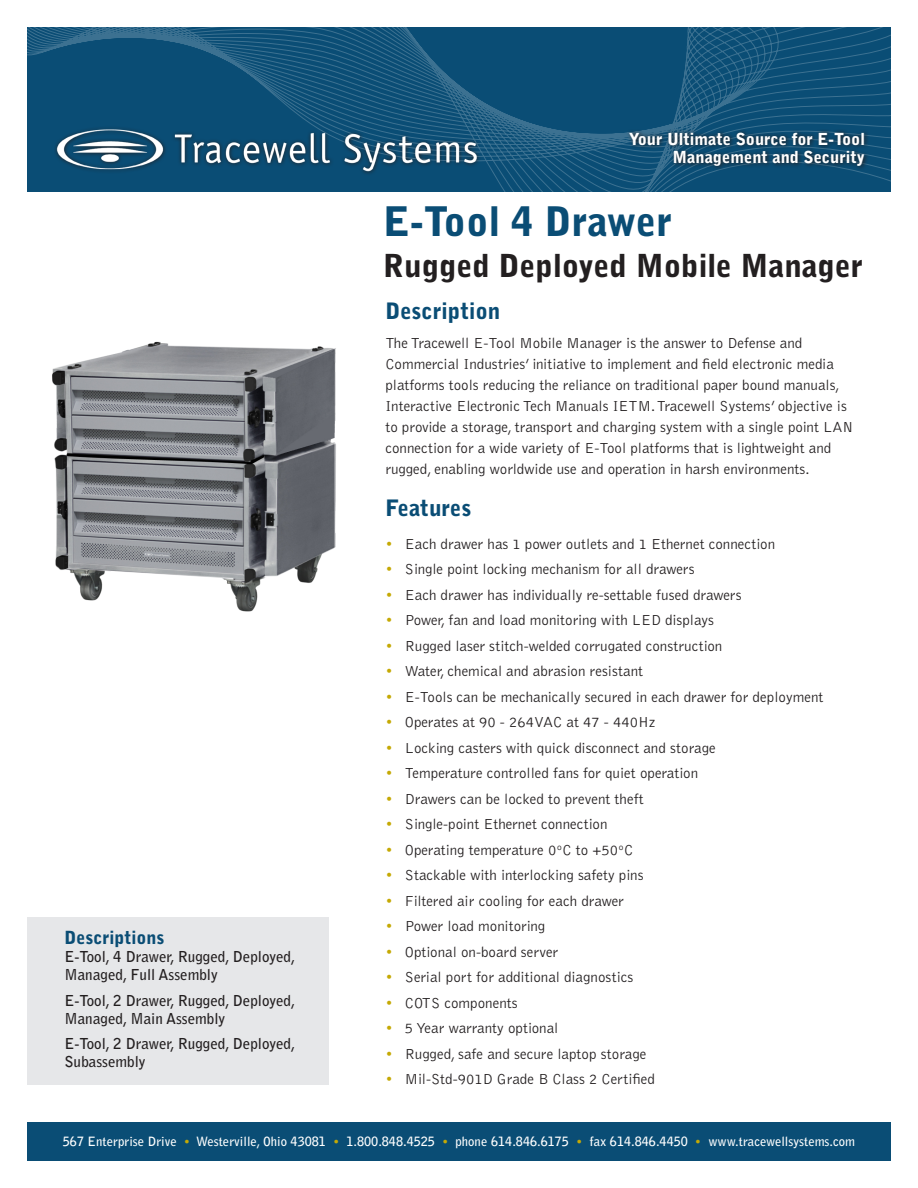
<style>
.page{position:relative;width:918px;height:1188px;background:#fff}
.page>*{position:absolute;margin:0;border:0;box-sizing:border-box;transform-origin:0 0}
.t1{font:900 40.5px "Bell Gothic";color:#0a4d75}
.t2{font:900 31.5px "Bell Gothic";color:#231f20}
.t3{font:900 22.5px "Bell Gothic";color:#0a4d75}
.t4{font:900 18px "Bell Gothic";color:#0a4d75}
.t5{font:900 16.5px/18px "Bell Gothic";color:#fff;text-align:right}
.t6{font:300 15px/21px "Bell Gothic";color:#231f20}
.t7{font:700 15px/18px "Bell Gothic";color:#231f20}
.t8{font:700 12.75px "Bell Gothic";color:#fff}
.s1{color:#c5a904}
</style>
<div class="page">
<svg style="left:27px;top:27px;width:864px;height:165px;background:#17557b"></svg>
<svg style="left:626px;top:129px;width:265px;height:63px;background:#134b6d"></svg>
<div style="left:27px;top:917px;width:301px;height:167px;background:#e6e7e9"></div>
<div style="left:27px;top:1123px;width:864px;height:38px;background:#0a4d75"></div>
<img style="left:52px;top:341px;width:284px;height:271px">
<p class="t5" style="left:629px;top:130px;width:238px">Your Ultimate Source for E-Tool<br>Management and Security</p>
<p class="t4" style="left:64px;top:927px;width:102px">Descriptions</p>
<p class="t7" style="left:64px;top:948px;width:232px">E-Tool, 4 Drawer, Rugged, Deployed,<br>Managed, Full Assembly</p>
<p class="t7" style="left:64px;top:991px;width:232px">E-Tool, 2 Drawer, Rugged, Deployed,<br>Managed, Main Assembly</p>
<p class="t7" style="left:64px;top:1035px;width:232px">E-Tool, 2 Drawer, Rugged, Deployed,<br>Subassembly</p>
<p class="t1" style="left:383px;top:198px;width:290px">E-Tool 4 Drawer</p>
<p class="t2" style="left:383px;top:247px;width:481px">Rugged Deployed Mobile Manager</p>
<p class="t3" style="left:385px;top:298px;width:117px">Description</p>
<p class="t6" style="left:385px;top:333px;width:469px">The Tracewell E-Tool Mobile Manager is the answer to Defense and Commercial Industries’ initiative to implement and field electronic media platforms tools reducing the reliance on traditional paper bound manuals, Interactive Electronic Tech Manuals IETM. Tracewell Systems’ objective is to provide a storage, transport and charging system with a single point LAN connection for a wide variety of E-Tool platforms that is lightweight and rugged, enabling worldwide use and operation in harsh environments.</p>
<p class="t3" style="left:385px;top:495px;width:88px">Features</p>
<p class="t6" style="left:385px;top:534px;width:391px"><span class="s1">•</span> Each drawer has 1 power outlets and 1 Ethernet connection</p>
<p class="t6" style="left:385px;top:559px;width:311px"><span class="s1">•</span> Single point locking mechanism for all drawers</p>
<p class="t6" style="left:385px;top:585px;width:358px"><span class="s1">•</span> Each drawer has individually re-settable fused drawers</p>
<p class="t6" style="left:385px;top:610px;width:330px"><span class="s1">•</span> Power, fan and load monitoring with LED displays</p>
<p class="t6" style="left:385px;top:636px;width:339px"><span class="s1">•</span> Rugged laser stitch-welded corrugated construction</p>
<p class="t6" style="left:385px;top:661px;width:259px"><span class="s1">•</span> Water, chemical and abrasion resistant</p>
<p class="t6" style="left:385px;top:687px;width:440px"><span class="s1">•</span> E-Tools can be mechanically secured in each drawer for deployment</p>
<p class="t6" style="left:385px;top:712px;width:272px"><span class="s1">•</span> Operates at 90 - 264VAC at 47 - 440Hz</p>
<p class="t6" style="left:385px;top:738px;width:332px"><span class="s1">•</span> Locking casters with quick disconnect and storage</p>
<p class="t6" style="left:385px;top:763px;width:314px"><span class="s1">•</span> Temperature controlled fans for quiet operation</p>
<p class="t6" style="left:385px;top:789px;width:260px"><span class="s1">•</span> Drawers can be locked to prevent theft</p>
<p class="t6" style="left:385px;top:814px;width:224px"><span class="s1">•</span> Single-point Ethernet connection</p>
<p class="t6" style="left:385px;top:840px;width:249px"><span class="s1">•</span> Operating temperature 0ºC to +50ºC</p>
<p class="t6" style="left:385px;top:865px;width:260px"><span class="s1">•</span> Stackable with interlocking safety pins</p>
<p class="t6" style="left:385px;top:891px;width:240px"><span class="s1">•</span> Filtered air cooling for each drawer</p>
<p class="t6" style="left:385px;top:916px;width:162px"><span class="s1">•</span> Power load monitoring</p>
<p class="t6" style="left:385px;top:942px;width:174px"><span class="s1">•</span> Optional on-board server</p>
<p class="t6" style="left:385px;top:967px;width:249px"><span class="s1">•</span> Serial port for additional diagnostics</p>
<p class="t6" style="left:385px;top:993px;width:134px"><span class="s1">•</span> COTS components</p>
<p class="t6" style="left:385px;top:1018px;width:175px"><span class="s1">•</span> 5 Year warranty optional</p>
<p class="t6" style="left:385px;top:1044px;width:263px"><span class="s1">•</span> Rugged, safe and secure laptop storage</p>
<p class="t6" style="left:385px;top:1069px;width:271px"><span class="s1">•</span> Mil-Std-901D Grade B Class 2 Certified</p>
<p class="t8" style="left:63px;top:1134px;width:794px">567 Enterprise Drive <span class="s1">•</span> Westerville, Ohio 43081 <span class="s1">•</span> 1.800.848.4525 <span class="s1">•</span> phone 614.846.6175 <span class="s1">•</span> fax 614.846.4450 <span class="s1">•</span> www.tracewellsystems.com</p>
</div>
